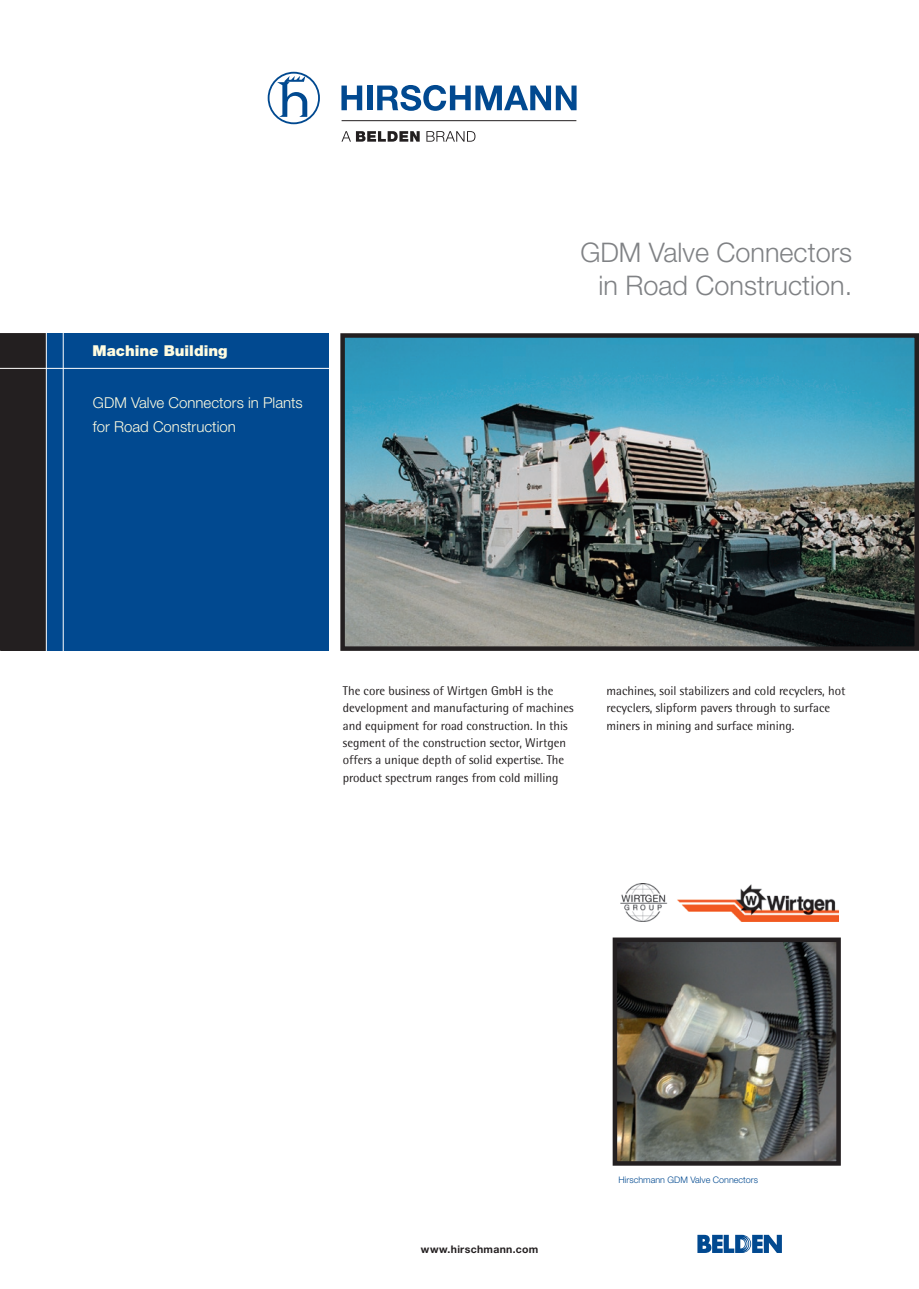
<style>
.page{position:relative;width:919px;height:1289px;background:#fff}
.page>*{position:absolute;margin:0;border:0;box-sizing:border-box;transform-origin:0 0}
.t1{font:300 27px/32.4px "Helvetica Neue";color:#808285;text-align:right}
.t2{font:300 15px/24px "Helvetica Neue";color:#fffce0}
.t3{font:900 15px "Helvetica Neue";color:#fffce0}
.Body_Copy{font:12.75px/17.4px "Rotis Semi Sans Std";letter-spacing:-.005em;color:#231f20}
.Inhaltsverzeichnis{font:700 10.5px "Helvetica Neue";letter-spacing:.03em;color:#231f20}
.Captions{font:300 9px "Helvetica Neue";color:#014990}
</style>
<div class="page">
<svg style="left:697px;top:1234px;width:84px;height:18px"></svg>
<svg style="left:341px;top:131px;width:78px;height:11px"></svg>
<svg style="left:426px;top:131px;width:49px;height:11px"></svg>
<svg style="left:341px;top:86px;width:21px;height:24px"></svg>
<div style="left:367px;top:86px;width:5px;height:24px;background:#014990"></div>
<svg style="left:268px;top:72px;width:52px;height:52px"></svg>
<svg style="left:377px;top:85px;width:199px;height:26px"></svg>
<hr style="left:341px;top:120px;width:235px;height:1px;background:#231f20">
<div style="left:1px;top:334px;width:66px;height:316px;background:#231f20"></div>
<div style="left:0;top:333px;width:68px;height:318px;border:2px solid #231f20"></div>
<div style="left:46px;top:333px;width:282px;height:318px;background:#014990"></div>
<img style="left:345px;top:338px;width:568px;height:308px">
<div style="left:340px;top:333px;width:578px;height:318px;border:4px solid #231f20"></div>
<hr style="left:0;top:368px;width:334px;height:1px;background:#fff">
<hr style="left:46px;top:312px;width:1px;height:367px;background:#fff">
<hr style="left:63px;top:296px;width:1px;height:367px;background:#fff">
<img style="left:617px;top:942px;width:218px;height:218px">
<div style="left:612px;top:937px;width:228px;height:228px;border:4px solid #231f20"></div>
<img style="left:620px;top:883px;width:218px;height:38px">
<p class="t3" style="left:92px;top:342px;width:137px">Machine Building</p>
<p class="t2" style="left:93px;top:390px;width:211px">GDM Valve Connectors in Plants for Road Construction</p>
<p class="t1" style="left:580px;top:236px;width:273px">GDM Valve Connectors in Road Construction.</p>
<p class="Body_Copy" style="left:343px;top:681px;width:232px">The core business of Wirtgen GmbH is the development and manufacturing of machines and equipment for road construction. In this segment of the construction sector, Wirtgen offers a unique depth of solid expertise. The product spectrum ranges from cold milling</p>
<p class="Body_Copy" style="left:606px;top:681px;width:240px">machines, soil stabilizers and cold recyclers, hot recyclers, slipform pavers through to surface miners in mining and surface mining.</p>
<p class="Inhaltsverzeichnis" style="left:421px;top:1242px;width:119px">www.hirschmann.com</p>
<p class="Captions" style="left:618px;top:1174px;width:141px">Hirschmann GDM Valve Connectors</p>
</div>
